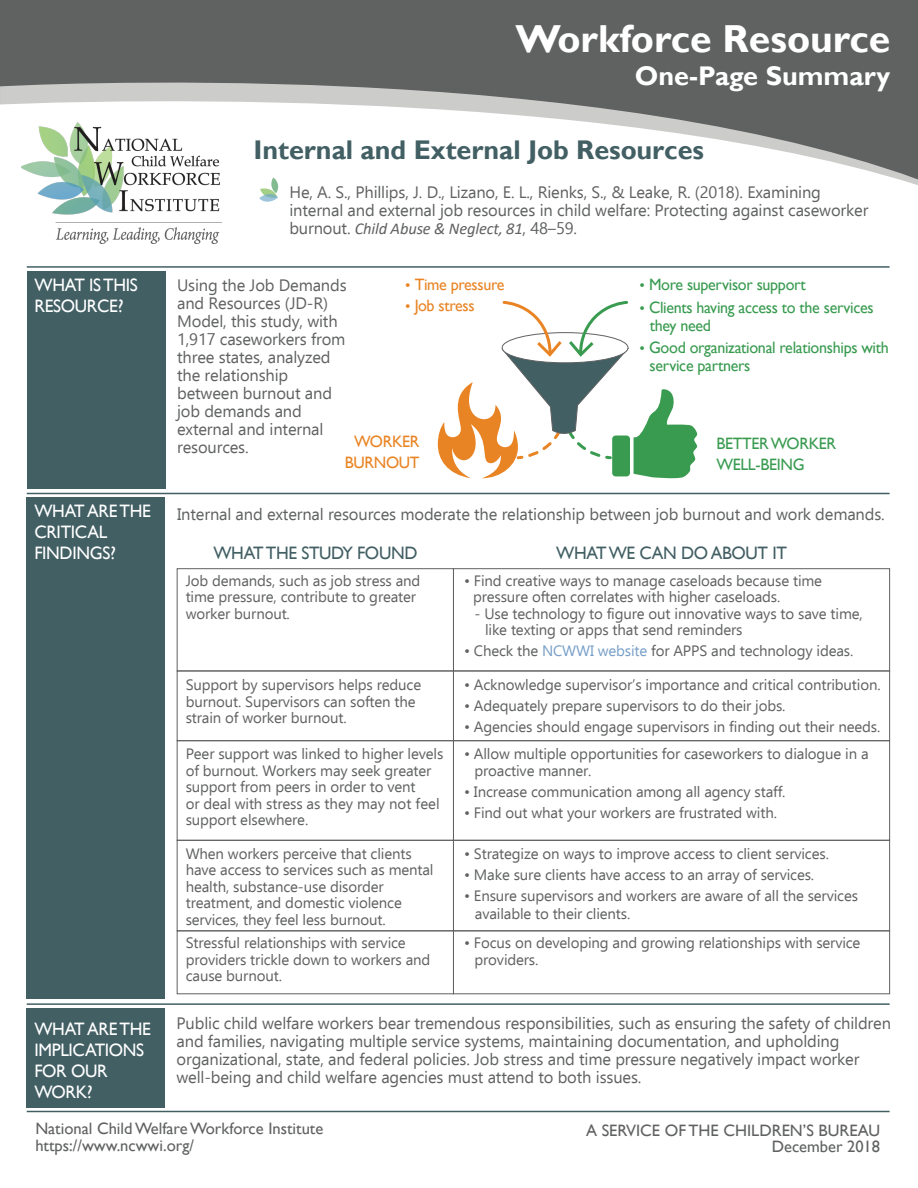
<style>
.page{position:relative;width:918px;height:1188px;background:#fff}
.page>*{position:absolute;margin:0;border:0;box-sizing:border-box;transform-origin:0 0}
.t1{font:700 39px "Gill Sans";color:#fff}
.t2{font:700 27px "Gill Sans";color:#425f64}
.t3{font:700 27px "Gill Sans";color:#fff}
.t4{font:18px/21px "Gill Sans";letter-spacing:-.02em;color:#fff}
.t5{font:18px "Gill Sans";letter-spacing:-.02em;color:#425f64}
.t6{font:16.5px/18px "Ebrima";letter-spacing:-.01em;color:#606161}
.t7{font:16.5px/18px "Gill Sans";letter-spacing:-.02em;color:#399b50}
.t8{font:16.5px/16.5px "Gill Sans";color:#606161}
.t9{font:italic 16.5px "Calibri";letter-spacing:-.01em;color:#606161}
.t10{font:16.5px/21px "Gill Sans";letter-spacing:-.02em;color:#e98424;text-align:center}
.t11{font:15px/16.5px "Ebrima";letter-spacing:-.01em;color:#606161}
.s1{font-family:"Ebrima";font-style:normal}
.s2{font-family:"Ebrima";font-size:15px}
.s3{color:#779fc8}
</style>
<div class="page">
<div style="left:0;top:0;width:918px;height:192px;background:#606161"></div>
<div style="left:27px;top:497px;width:138px;height:502px;background:#425f64"></div>
<div style="left:27px;top:1008px;width:138px;height:99px;background:#425f64"></div>
<div style="left:27px;top:271px;width:138px;height:218px;background:#425f64"></div>
<hr style="left:27px;top:266px;width:863px;height:2px;background:#425f64">
<hr style="left:27px;top:493px;width:863px;height:1px;background:#425f64">
<hr style="left:27px;top:1003px;width:863px;height:2px;background:#425f64">
<hr style="left:27px;top:1111px;width:863px;height:1px;background:#425f64">
<svg style="left:0;top:82px;width:918px;height:110px;fill:#fff"></svg>
<svg style="left:259px;top:178px;width:21px;height:24px"></svg>
<img style="left:21px;top:123px;width:201px;height:121px">
<div style="left:177px;top:568px;width:277px;height:103px;border:1px solid #606161"></div>
<div style="left:453px;top:568px;width:437px;height:103px;border:1px solid #606161"></div>
<div style="left:177px;top:671px;width:277px;height:70px;border:1px solid #606161"></div>
<div style="left:453px;top:671px;width:437px;height:70px;border:1px solid #606161"></div>
<div style="left:177px;top:740px;width:277px;height:101px;border:1px solid #606161"></div>
<div style="left:453px;top:740px;width:437px;height:101px;border:1px solid #606161"></div>
<div style="left:177px;top:840px;width:277px;height:91px;border:1px solid #606161"></div>
<div style="left:453px;top:840px;width:437px;height:91px;border:1px solid #606161"></div>
<div style="left:177px;top:930px;width:277px;height:64px;border:1px solid #606161"></div>
<div style="left:453px;top:930px;width:437px;height:64px;border:1px solid #606161"></div>
<svg style="left:438px;top:300px;width:259px;height:179px"></svg>
<h1 class="t1" style="left:515px;top:16px;width:377px">Workforce Resource</h1>
<h2 class="t3" style="left:635px;top:59px;width:257px">One-Page Summary</h2>
<p class="t4" style="left:35px;top:275px;width:105px">WHAT IS THIS<br>RESOURCE?</p>
<p class="t4" style="left:34px;top:500px;width:118px">WHAT ARE THE<br>CRITICAL<br>FINDINGS?</p>
<p class="t4" style="left:34px;top:1018px;width:118px">WHAT ARE THE<br>IMPLICATIONS<br>FOR OUR<br>WORK?</p>
<h2 class="t2" style="left:254px;top:134px;width:452px">Internal and External Job Resources</h2>
<p class="t6" style="left:289px;top:182px;width:580px">He, A. S., Phillips, J. D., Lizano, E. L., Rienks, S., &amp; Leake, R. (2018). Examining internal and external job resources in child welfare: Protecting against caseworker</p>
<p class="t9" style="left:289px;top:217px;width:289px"><span class="s1">burnout.</span> Child Abuse &amp; Neglect, 81<span class="s1">, 48–59.</span></p>
<p class="t10" style="left:405px;top:275px;width:101px"><span class="s2">•</span> Time pressure</p>
<p class="t10" style="left:405px;top:296px;width:71px"><span class="s2">•</span> Job stress</p>
<p class="t6" style="left:177px;top:276px;width:171px">Using the Job Demands and Resources (JD-R)<br>Model, this study, with<br>1,917 caseworkers from three states, analyzed the relationship between burnout and job demands and external and internal resources.</p>
<p class="t10" style="left:345px;top:431px;width:76px">WORKER<br>BURNOUT</p>
<p class="t7" style="left:639px;top:276px;width:168px"><span class="s2">•</span> More supervisor support</p>
<p class="t7" style="left:650px;top:299px;width:226px;text-indent:-11px"><span class="s2">•</span> Clients having access to the services they need</p>
<p class="t7" style="left:650px;top:339px;width:241px;text-indent:-10px"><span class="s2">•</span> Good organizational relationships with service partners</p>
<p class="t7" style="left:716px;top:433px;width:121px;line-height:21px">BETTER WORKER<br>WELL-BEING</p>
<p class="t6" style="left:177px;top:505px;width:709px">Internal and external resources moderate the relationship between job burnout and work demands.</p>
<p class="t5" style="left:213px;top:542px;width:206px">WHAT THE STUDY FOUND</p>
<p class="t5" style="left:556px;top:542px;width:232px">WHAT WE CAN DO ABOUT IT</p>
<p class="t11" style="left:186px;top:572px;width:236px">Job demands, such as job stress and time pressure, contribute to greater worker burnout.</p>
<p class="t11" style="left:473px;top:572px;width:351px;text-indent:-9px">• Find creative ways to manage caseloads because time pressure often correlates with higher caseloads.</p>
<p class="t11" style="left:485px;top:605px;width:379px;text-indent:-11px">- Use technology to figure out innovative ways to save time, like texting or apps that send reminders</p>
<p class="t11" style="left:464px;top:642px;width:391px">• Check the <span class="s3">NCWWI website</span> for APPS and technology ideas.</p>
<p class="t11" style="left:464px;top:676px;width:418px">• Acknowledge supervisor’s importance and critical contribution.</p>
<p class="t11" style="left:464px;top:697px;width:323px">• Adequately prepare supervisors to do their jobs.</p>
<p class="t11" style="left:464px;top:718px;width:418px">• Agencies should engage supervisors in finding out their needs.</p>
<p class="t11" style="left:475px;top:745px;width:396px;text-indent:-10px">• Allow multiple opportunities for caseworkers to dialogue in a proactive manner.</p>
<p class="t11" style="left:464px;top:783px;width:323px">• Increase communication among all agency staff.</p>
<p class="t11" style="left:464px;top:804px;width:314px">• Find out what your workers are frustrated with.</p>
<p class="t11" style="left:464px;top:845px;width:366px">• Strategize on ways to improve access to client services.</p>
<p class="t11" style="left:464px;top:866px;width:352px">• Make sure clients have access to an array of services.</p>
<p class="t11" style="left:475px;top:886px;width:385px;line-height:18px;text-indent:-11px">• Ensure supervisors and workers are aware of all the services available to their clients.</p>
<p class="t11" style="left:475px;top:934px;width:387px;text-indent:-10px">• Focus on developing and growing relationships with service providers.</p>
<p class="t11" style="left:186px;top:676px;width:237px">Support by supervisors helps reduce burnout. Supervisors can soften the strain of worker burnout.</p>
<p class="t11" style="left:186px;top:745px;width:259px">Peer support was linked to higher levels of burnout. Workers may seek greater support from peers in order to vent<br>or deal with stress as they may not feel support elsewhere.</p>
<p class="t11" style="left:186px;top:845px;width:249px">When workers perceive that clients have access to services such as mental health, substance-use disorder treatment, and domestic violence services, they feel less burnout.</p>
<p class="t11" style="left:186px;top:934px;width:246px">Stressful relationships with service providers trickle down to workers and cause burnout.</p>
<p class="t6" style="left:177px;top:1014px;width:716px">Public child welfare workers bear tremendous responsibilities, such as ensuring the safety of children and families, navigating multiple service systems, maintaining documentation, and upholding organizational, state, and federal policies. Job stress and time pressure negatively impact worker well-being and child welfare agencies must attend to both issues.</p>
<p class="t8" style="left:35px;top:1121px;width:289px">National Child Welfare Workforce Institute https://www.ncwwi.org/</p>
<p class="t8" style="left:586px;top:1123px;width:296px">A SERVICE OF THE CHILDREN’S BUREAU</p>
<p class="t8" style="left:772px;top:1138px;width:110px">December 2018</p>
</div>
